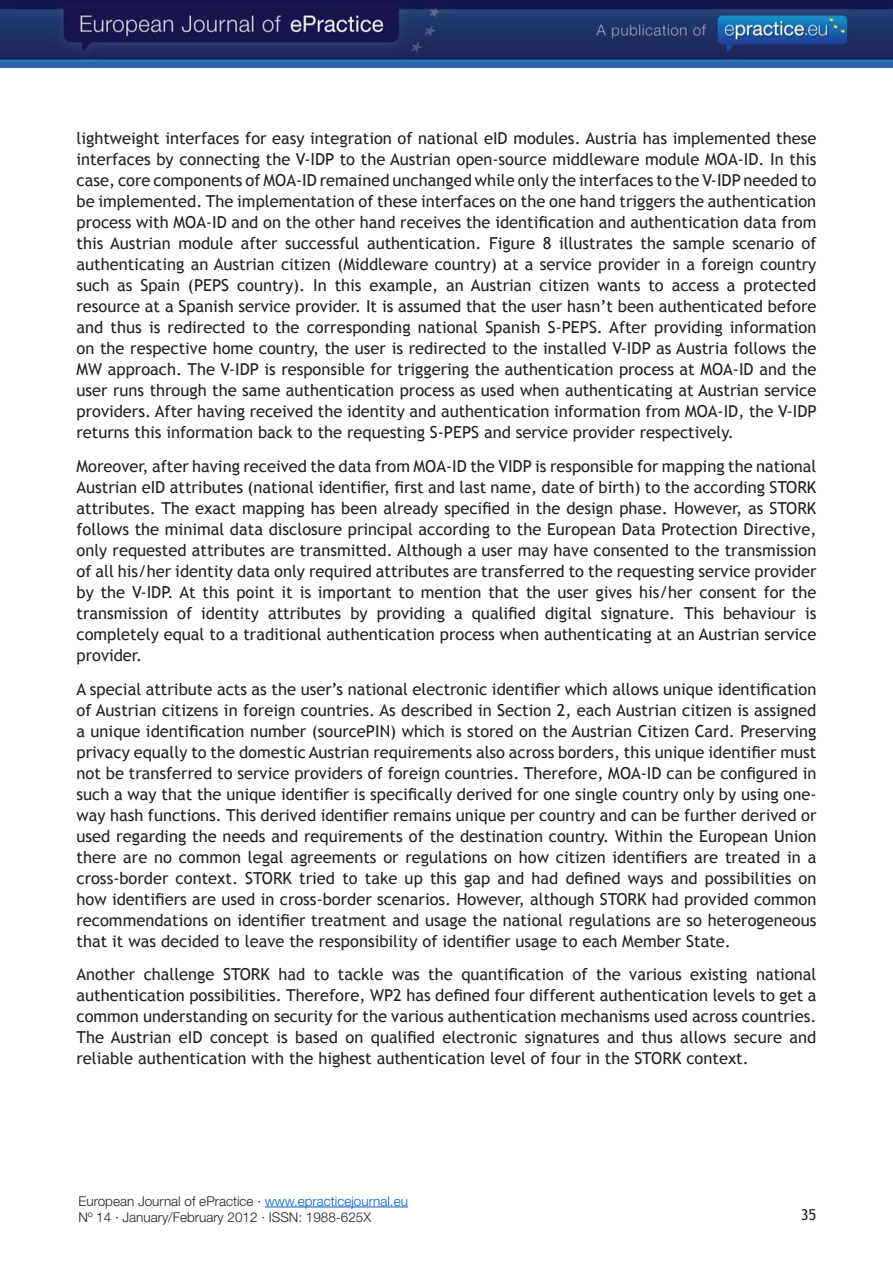
<style>
.page{position:relative;width:893px;height:1263px;background:#fff}
.page>*{position:absolute;margin:0;border:0;box-sizing:border-box;transform-origin:0 0}
.t1{font:16.5px/21px "Trebuchet MS";color:#231f20;text-align:justify}
.t2{font:15px "Trebuchet MS";color:#231f20}
.t3{font:300 13.5px/16.2px "Helvetica Neue";color:#231f20}
.s1{color:#005dcb}
</style>
<div class="page">
<img style="left:0;top:0;width:893px;height:68px">
<hr style="left:265px;top:1206px;width:143px;height:1px;background:#005dcb">
<p class="t1" style="left:77px;top:128px;width:742px">lightweight interfaces for easy integration of national eID modules. Austria has implemented these interfaces by connecting the V-IDP to the Austrian open-source middleware module MOA-ID. In this case, core components of MOA-ID remained unchanged while only the interfaces to the V-IDP needed to be implemented. The implementation of these interfaces on the one hand triggers the authentication process with MOA-ID and on the other hand receives the identification and authentication data from this Austrian module after successful authentication. Figure 8 illustrates the sample scenario of authenticating an Austrian citizen (Middleware country) at a service provider in a foreign country such as Spain (PEPS country). In this example, an Austrian citizen wants to access a protected resource at a Spanish service provider. It is assumed that the user hasn’t been authenticated before and thus is redirected to the corresponding national Spanish S-PEPS. After providing information on the respective home country, the user is redirected to the installed V-IDP as Austria follows the MW approach. The V-IDP is responsible for triggering the authentication process at MOA-ID and the user runs through the same authentication process as used when authenticating at Austrian service providers. After having received the identity and authentication information from MOA-ID, the V-IDP returns this information back to the requesting S-PEPS and service provider respectively.</p>
<p class="t1" style="left:77px;top:456px;width:741px">Moreover, after having received the data from MOA-ID the VIDP is responsible for mapping the national Austrian eID attributes (national identifier, first and last name, date of birth) to the according STORK attributes. The exact mapping has been already specified in the design phase. However, as STORK follows the minimal data disclosure principal according to the European Data Protection Directive, only requested attributes are transmitted. Although a user may have consented to the transmission of all his/her identity data only required attributes are transferred to the requesting service provider by the V-IDP. At this point it is important to mention that the user gives his/her consent for the transmission of identity attributes by providing a qualified digital signature. This behaviour is completely equal to a traditional authentication process when authenticating at an Austrian service provider.</p>
<p class="t1" style="left:77px;top:678px;width:741px">A special attribute acts as the user’s national electronic identifier which allows unique identification of Austrian citizens in foreign countries. As described in Section 2, each Austrian citizen is assigned a unique identification number (sourcePIN) which is stored on the Austrian Citizen Card. Preserving privacy equally to the domestic Austrian requirements also across borders, this unique identifier must not be transferred to service providers of foreign countries. Therefore, MOA-ID can be configured in such a way that the unique identifier is specifically derived for one single country only by using one&shy;way hash functions. This derived identifier remains unique per country and can be further derived or used regarding the needs and requirements of the destination country. Within the European Union there are no common legal agreements or regulations on how citizen identifiers are treated in a cross-border context. STORK tried to take up this gap and had defined ways and possibilities on how identifiers are used in cross-border scenarios. However, although STORK had provided common recommendations on identifier treatment and usage the national regulations are so heterogeneous that it was decided to leave the responsibility of identifier usage to each Member State.</p>
<p class="t1" style="left:77px;top:964px;width:741px">Another challenge STORK had to tackle was the quantification of the various existing national authentication possibilities. Therefore, WP2 has defined four different authentication levels to get a common understanding on security for the various authentication mechanisms used across countries.<br>The Austrian eID concept is based on qualified electronic signatures and thus allows secure and reliable authentication with the highest authentication level of four in the STORK context.</p>
<p class="t3" style="left:79px;top:1192px;width:331px">European Journal of ePractice · <span class="s1">www.epracticejournal.eu<br></span>Nº 14 · January/February 2012 · ISSN: 1988-625X</p>
<p class="t2" style="left:801px;top:1206px;width:17px">35</p>
</div>
